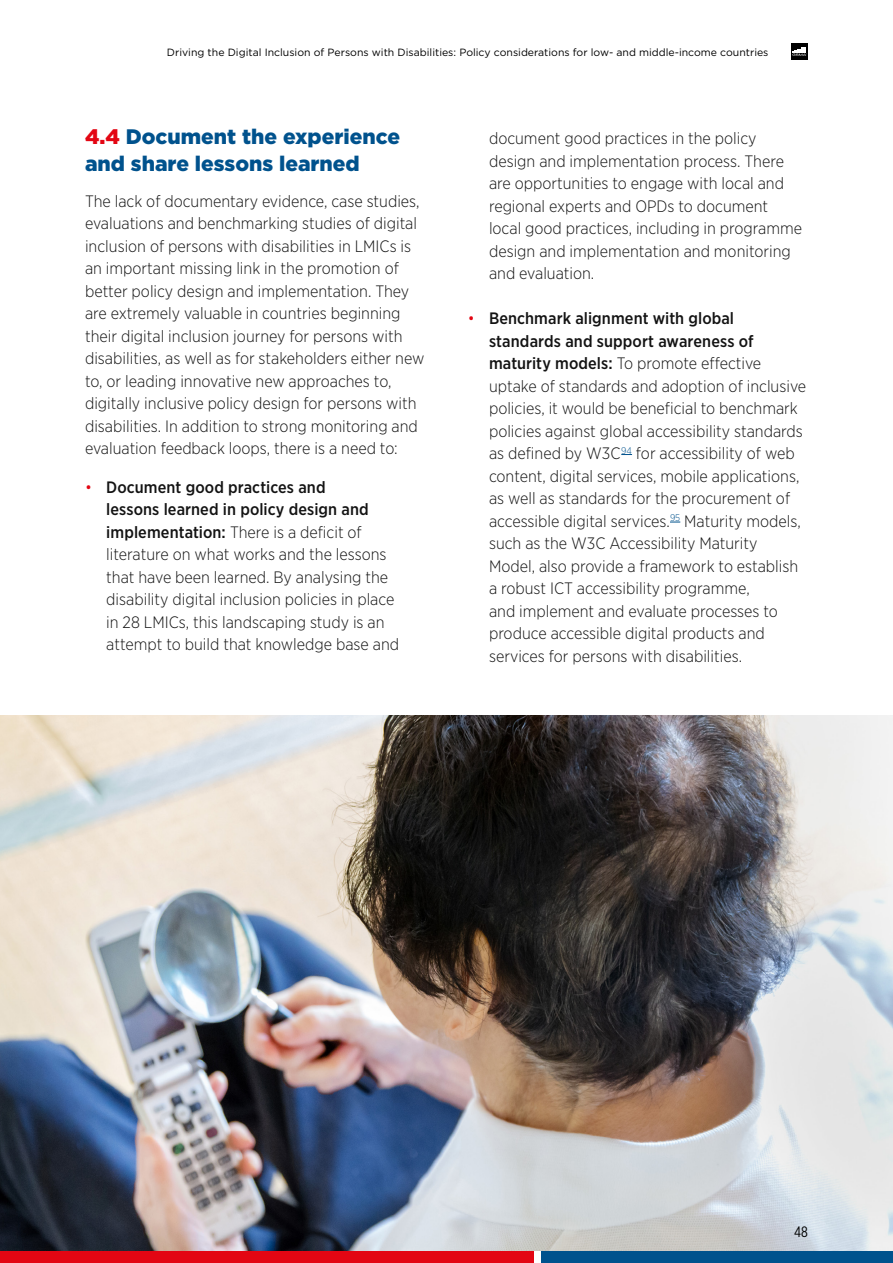
<style>
.page{position:relative;width:893px;height:1263px;background:#fff}
.page>*{position:absolute;margin:0;border:0;box-sizing:border-box;transform-origin:0 0}
.Sub_header_small_blu{font:900 21px/27px "Gotham";color:#00528d}
.Bullet{font:300 16.5px/22.5px "Gotham Narrow";color:#131313}
.Sub_header_small_blu-2{font:300 16.5px/22.5px "Gotham Narrow";color:#131313}
.t1{font:15px "Gotham X Narrow";color:#000}
.t2{font:10.5px "Gotham";color:#000}
.s1{color:#e30613}
.s2{font-weight:500}
</style>
<div class="page">
<div style="left:791px;top:43px;width:17px;height:17px;background:#000"></div>
<svg style="left:792px;top:47px;width:15px;height:9px"></svg>
<div style="left:0;top:1250px;width:534px;height:13px;background:#e30613"></div>
<div style="left:541px;top:1250px;width:352px;height:13px;background:#00528d"></div>
<img style="left:0;top:716px;width:893px;height:534px">
<p class="t2" style="left:167px;top:45px;width:603px">Driving the Digital Inclusion of Persons with Disabilities: Policy considerations for low- and middle-income countries</p>
<h4 class="Sub_header_small_blu" style="left:85px;top:123px;width:316px"><span class="s1">4.4</span> Document the experience and share lessons learned</h4>
<h4 class="Sub_header_small_blu-2" style="left:85px;top:189px;width:341px">The lack of documentary evidence, case studies, evaluations and benchmarking studies of digital inclusion of persons with disabilities in LMICs is an important missing link in the promotion of better policy design and implementation. They are extremely valuable in countries beginning their digital inclusion journey for persons with disabilities, as well as for stakeholders either new to, or leading innovative new approaches to, digitally inclusive policy design for persons with disabilities. In addition to strong monitoring and evaluation feedback loops, there is a need to:</h4>
<p class="Bullet" style="left:106px;top:475px;width:294px;text-indent:-21px"><span class="s1">•</span> <span class="s2">Document good practices and<br>lessons learned in policy design and implementation:</span> There is a deficit of literature on what works and the lessons that have been learned. By analysing the disability digital inclusion policies in place in 28 LMICs, this landscaping study is an attempt to build that knowledge base and</p>
<p class="Bullet" style="left:489px;top:127px;width:315px">document good practices in the policy design and implementation process. There are opportunities to engage with local and regional experts and OPDs to document local good practices, including in programme design and implementation and monitoring and evaluation.</p>
<p class="Bullet" style="left:489px;top:307px;width:319px;text-indent:-21px"><span class="s1">•</span> <span class="s2">Benchmark alignment with global standards and support awareness of maturity models:</span> To promote effective uptake of standards and adoption of inclusive policies, it would be beneficial to benchmark policies against global accessibility standards as defined by W3C<sup>94</sup> for accessibility of web content, digital services, mobile applications, as well as standards for the procurement of accessible digital services.<sup>95</sup> Maturity models, such as the W3C Accessibility Maturity Model, also provide a framework to establish a robust ICT accessibility programme,<br>and implement and evaluate processes to produce accessible digital products and services for persons with disabilities.</p>
<p class="t1" style="left:794px;top:1223px;width:15px">48</p>
</div>
